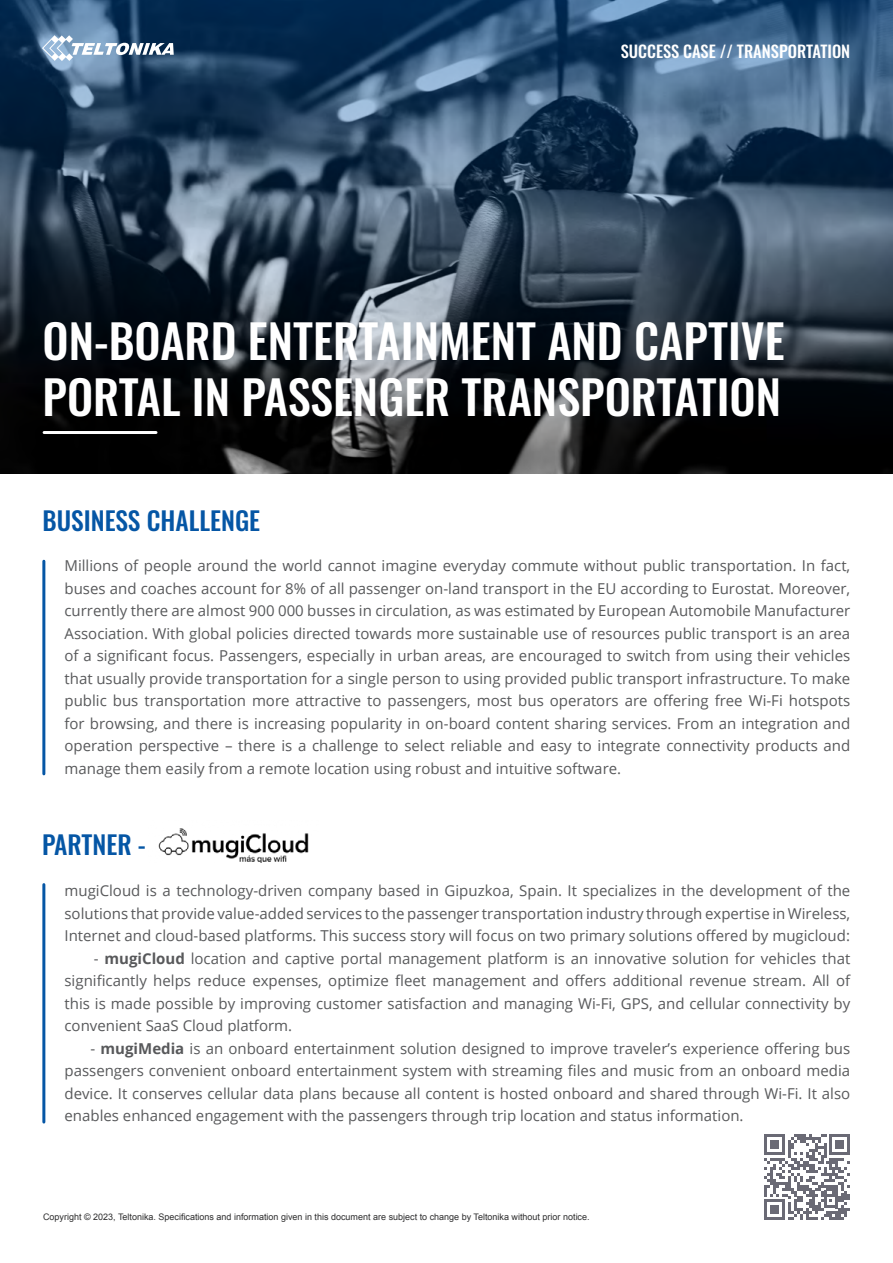
<style>
.page{position:relative;width:893px;height:1263px;background:#fff}
.page>*{position:absolute;margin:0;border:0;box-sizing:border-box;transform-origin:0 0}
.t1{font:500 46.5px/55.5px "Oswald";color:#fff}
.t2{font:500 25.5px "Oswald";color:#0556a5}
.t3{font:500 16.5px "Oswald";color:#fff}
.t4{font:15px/22.5px "Open Sans";color:#58595b;text-align:justify}
.t5{font:9px "Arial";color:#2e2e2f}
.s1{font-weight:700}
</style>
<div class="page">
<img style="left:0;top:0;width:893px;height:473px">
<svg style="left:42px;top:35px;width:132px;height:26px"></svg>
<hr style="left:42px;top:561px;width:3px;height:213px;background:#0556a5">
<hr style="left:42px;top:885px;width:3px;height:237px;background:#0556a5">
<svg style="left:764px;top:1134px;width:86px;height:86px"></svg>
<hr style="left:44px;top:431px;width:112px;height:3px;background:#fff">
<img style="left:158px;top:828px;width:151px;height:34px">
<p class="t3" style="left:621px;top:43px;width:231px">SUCCESS CASE // TRANSPORTATION</p>
<h1 class="t1" style="left:43px;top:316px;width:744px">ON-BOARD ENTERTAINMENT AND CAPTIVE<br>PORTAL IN PASSENGER TRANSPORTATION</h1>
<h2 class="t2" style="left:43px;top:507px;width:219px">BUSINESS CHALLENGE</h2>
<p class="t4" style="left:64px;top:554px;width:787px">Millions of people around the world cannot imagine everyday commute without public transportation. In fact, buses and coaches account for 8% of all passenger on-land transport in the EU according to Eurostat. Moreover, currently there are almost 900 000 busses in circulation, as was estimated by European Automobile Manufacturer Association. With global policies directed towards more sustainable use of resources public transport is an area of a significant focus. Passengers, especially in urban areas, are encouraged to switch from using their vehicles that usually provide transportation for a single person to using provided public transport infrastructure. To make public bus transportation more attractive to passengers, most bus operators are offering free Wi-Fi hotspots for browsing, and there is increasing popularity in on-board content sharing services. From an integration and operation perspective – there is a challenge to select reliable and easy to integrate connectivity products and manage them easily from a remote location using robust and intuitive software.</p>
<h2 class="t2" style="left:42px;top:832px;width:105px">PARTNER -</h2>
<p class="t4" style="left:64px;top:879px;width:787px">mugiCloud is a technology-driven company based in Gipuzkoa, Spain. It specializes in the development of the solutions that provide value-added services to the passenger transportation industry through expertise in Wireless, Internet and cloud-based platforms. This success story will focus on two primary solutions offered by mugicloud:</p>
<p class="t4" style="left:64px;top:946px;width:787px;text-indent:29px">- <span class="s1">mugiCloud</span> location and captive portal management platform is an innovative solution for vehicles that significantly helps reduce expenses, optimize fleet management and offers additional revenue stream. All of this is made possible by improving customer satisfaction and managing Wi-Fi, GPS, and cellular connectivity by convenient SaaS Cloud platform.</p>
<p class="t4" style="left:64px;top:1036px;width:787px;text-indent:26px">- <span class="s1">mugiMedia</span> is an onboard entertainment solution designed to improve traveler’s experience offering bus passengers convenient onboard entertainment system with streaming files and music from an onboard media device. It conserves cellular data plans because all content is hosted onboard and shared through Wi-Fi. It also enables enhanced engagement with the passengers through trip location and status information.</p>
<p class="t5" style="left:43px;top:1210px;width:548px">Copyright © 2023, Teltonika. Specifications and information given in this document are subject to change by Teltonika without prior notice.</p>
</div>
